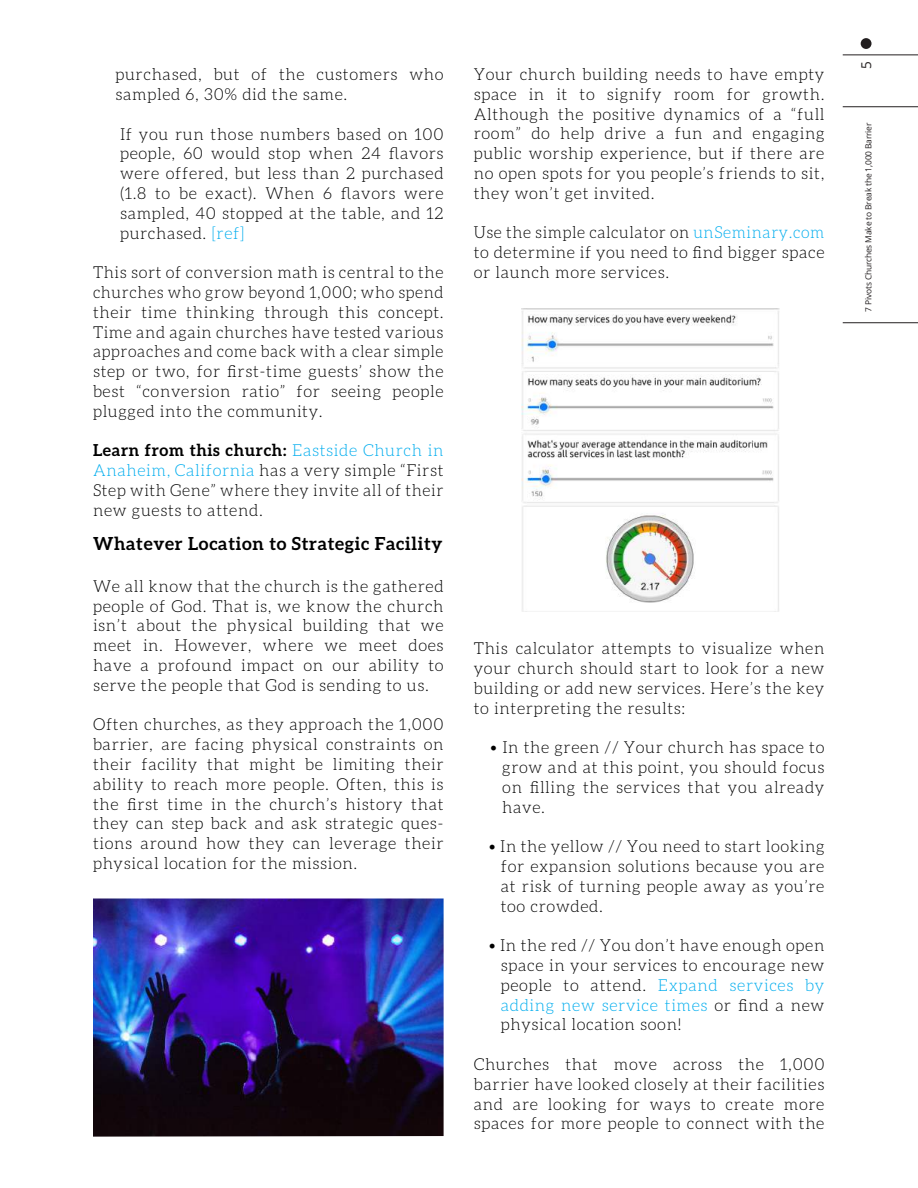
<style>
.page{position:relative;width:918px;height:1188px;background:#fff}
.page>*{position:absolute;margin:0;border:0;box-sizing:border-box;transform-origin:0 0}
.t1{font:700 18px "Aleo";letter-spacing:.04em;color:#000}
.t2{font:300 16.5px/19.8px "Aleo";letter-spacing:.04em;color:#000;text-align:justify}
.t3{font:13.5px "Open Sans";color:#231f20}
.t4{font:8.4px "Open Sans";letter-spacing:-.015em;color:#231f20}
.s1{color:#00adee}
.s2{font-weight:700}
</style>
<div class="page">
<img style="left:93px;top:898px;width:351px;height:239px">
<div style="left:861px;top:38px;width:11px;height:11px;background:#231f20;border-radius:50%"></div>
<hr style="left:843px;top:106px;width:75px;height:1px;background:#231f20">
<hr style="left:843px;top:55px;width:75px;height:1px;background:#231f20">
<hr style="left:843px;top:322px;width:75px;height:1px;background:#231f20">
<img style="left:522px;top:308px;width:257px;height:304px">
<p class="t2" style="left:116px;top:64px;width:330px">purchased, but of the customers who sampled 6, 30% did the same.</p>
<p class="t2" style="left:120px;top:124px;width:325px">If you run those numbers based on 100 people, 60 would stop when 24 flavors were offered, but less than 2 purchased (1.8 to be exact). When 6 flavors were sampled, 40 stopped at the table, and 12 purchased. <span class="s1">[ref]</span></p>
<p class="t2" style="left:93px;top:262px;width:352px">This sort of conversion math is central to the churches who grow beyond 1,000; who spend their time thinking through this concept.<br>Time and again churches have tested various approaches and come back with a clear simple step or two, for first-time guests’ show the best “conversion ratio” for seeing people plugged into the community.</p>
<p class="t2" style="left:93px;top:441px;width:352px"><span class="s2">Learn from this church:</span> <span class="s1">Eastside Church in Anaheim, California</span> has a very simple “First Step with Gene” where they invite all of their new guests to attend.</p>
<p class="t1" style="left:93px;top:534px;width:351px">Whatever Location to Strategic Facility</p>
<p class="t2" style="left:93px;top:576px;width:352px">We all know that the church is the gathered people of God. That is, we know the church isn’t about the physical building that we meet in. However, where we meet does have a profound impact on our ability to serve the people that God is sending to us.</p>
<p class="t2" style="left:93px;top:715px;width:352px">Often churches, as they approach the 1,000 barrier, are facing physical constraints on their facility that might be limiting their ability to reach more people. Often, this is the first time in the church’s history that they can step back and ask strategic ques&shy;tions around how they can leverage their physical location for the mission.</p>
<p class="t2" style="left:474px;top:64px;width:352px">Your church building needs to have empty space in it to signify room for growth.<br>Although the positive dynamics of a “full room” do help drive a fun and engaging public worship experience, but if there are no open spots for you people’s friends to sit, they won’t get invited.</p>
<p class="t2" style="left:474px;top:223px;width:352px">Use the simple calculator on <span class="s1">unSeminary.com </span>to determine if you need to find bigger space or launch more services.</p>
<p class="t2" style="left:474px;top:638px;width:352px">This calculator attempts to visualize when your church should start to look for a new building or add new services. Here’s the key to interpreting the results:</p>
<p class="t2" style="left:502px;top:737px;width:324px;text-indent:-12px">• In the green // Your church has space to grow and at this point, you should focus on filling the services that you already have.</p>
<p class="t2" style="left:501px;top:836px;width:325px;text-indent:-12px">• In the yellow // You need to start looking for expansion solutions because you are at risk of turning people away as you’re too crowded.</p>
<p class="t2" style="left:501px;top:935px;width:325px;text-indent:-12px">• In the red // You don’t have enough open space in your services to encourage new people to attend. <span class="s1">Expand services by adding new service times</span> or find a new physical location soon!</p>
<p class="t2" style="left:474px;top:1054px;width:352px">Churches that move across the 1,000 barrier have looked closely at their facilities and are looking for ways to create more spaces for more people to connect with the</p>
<p class="t3" style="left:857px;top:69px;width:9px;rotate:-90deg">5</p>
<p class="t4" style="left:863px;top:312px;width:191px;rotate:-90deg">7 Pivots Churches Make to Break the 1,000 Barrier</p>
</div>
